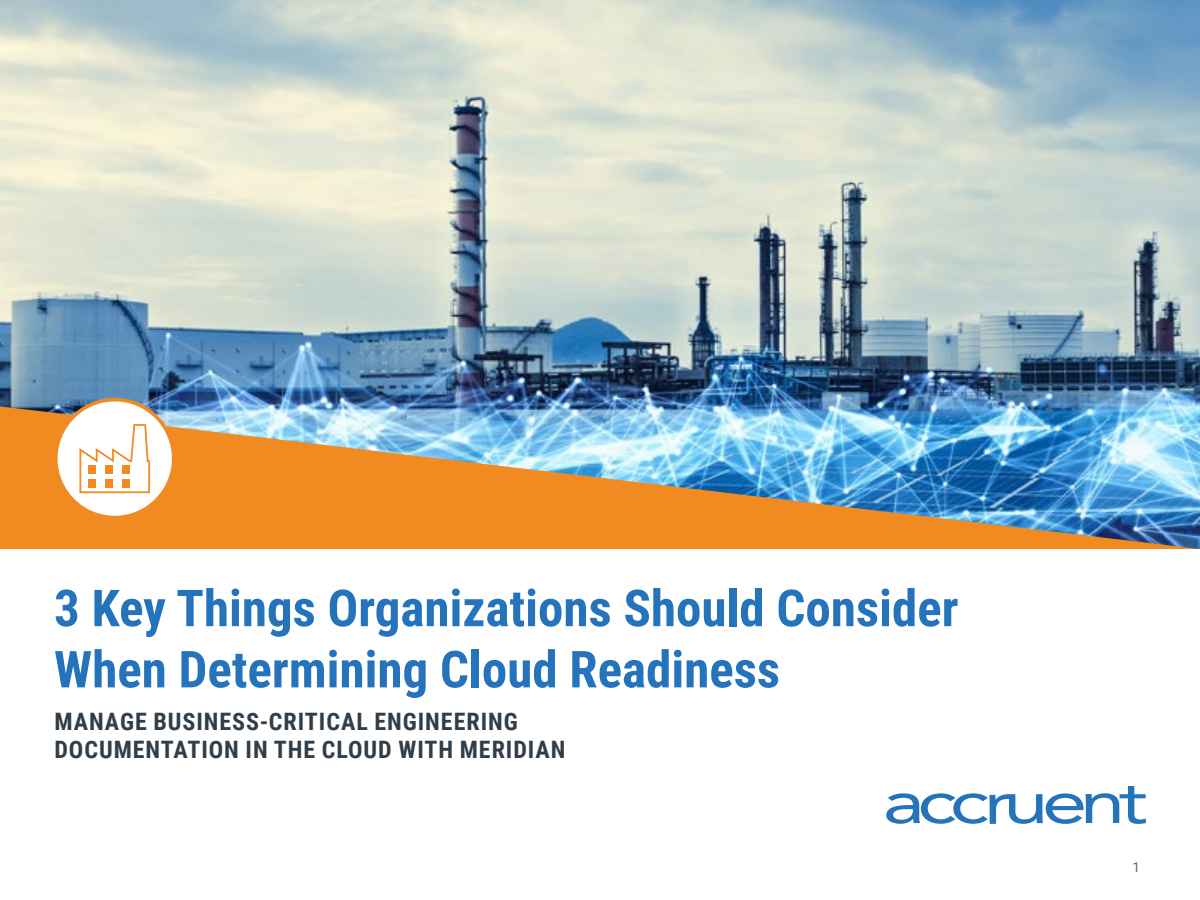
<style>
.page{position:relative;width:1200px;height:900px;background:#fff}
.page>*{position:absolute;margin:0;border:0;box-sizing:border-box;transform-origin:0 0}
.t1{font:700 51px/61.2px "Roboto Condensed";color:#2574bb}
.t2{font:700 24px/28.8px "Roboto Condensed";letter-spacing:.04em;color:#313e48}
.t3{font:13.5px "Roboto";color:#636466}
</style>
<div class="page">
<img style="left:0;top:0;width:1200px;height:406px">
<img style="left:0;top:406px;width:1200px;height:143px">
<svg style="left:54px;top:398px;width:122px;height:121px"></svg>
<div style="left:88px;top:479px;width:8px;height:9px;background:#f18a21"></div>
<div style="left:88px;top:465px;width:8px;height:9px;background:#f18a21"></div>
<div style="left:105px;top:479px;width:8px;height:9px;background:#f18a21"></div>
<div style="left:105px;top:465px;width:8px;height:9px;background:#f18a21"></div>
<div style="left:122px;top:479px;width:8px;height:9px;background:#f18a21"></div>
<div style="left:122px;top:465px;width:8px;height:9px;background:#f18a21"></div>
<svg style="left:886px;top:786px;width:260px;height:38px"></svg>
<h1 class="t1" style="left:54px;top:576px;width:906px">3 Key Things Organizations Should Consider<br>When Determining Cloud Readiness</h1>
<p class="t2" style="left:54px;top:706px;width:513px">MANAGE BUSINESS-CRITICAL ENGINEERING<br>DOCUMENTATION IN THE CLOUD WITH MERIDIAN</p>
<p class="t3" style="left:1133px;top:858px;width:9px">1</p>
</div>
